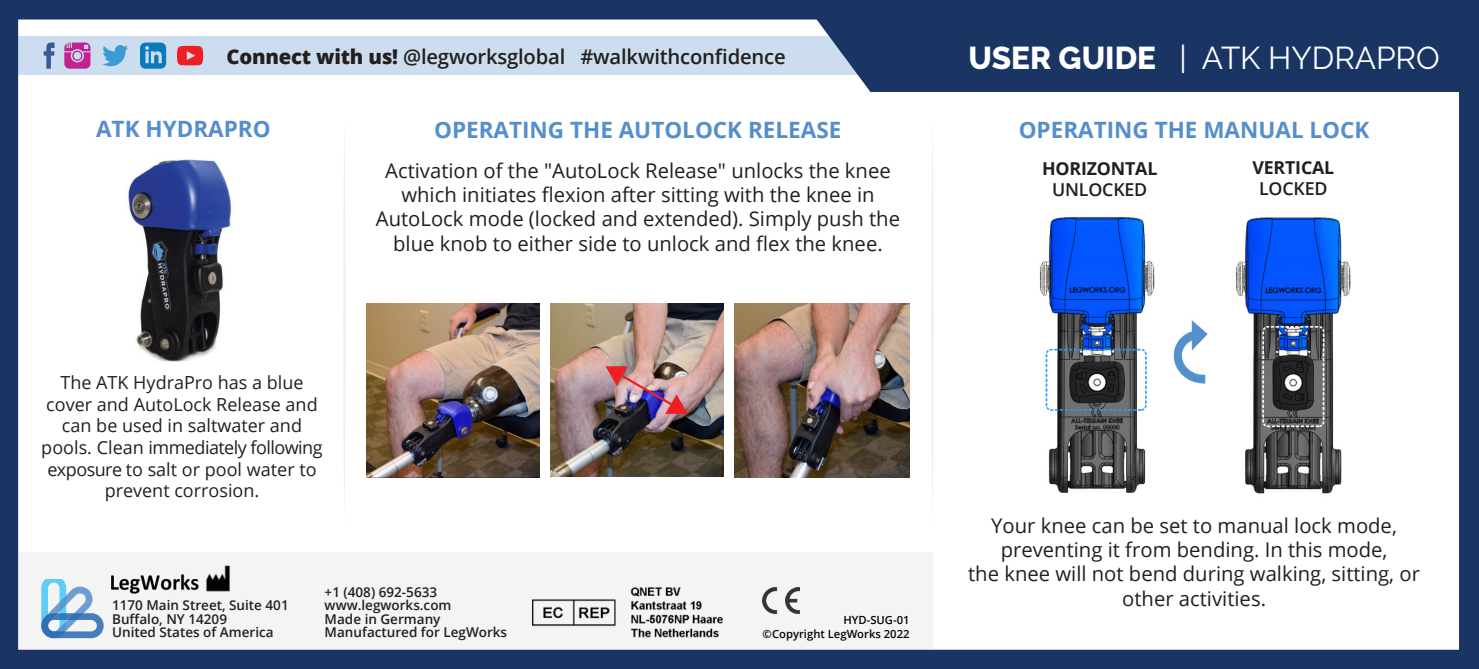
<style>
.page{position:relative;width:1479px;height:669px;background:#fff}
.page>*{position:absolute;margin:0;border:0;box-sizing:border-box;transform-origin:0 0}
.t1{font:31.5px "Raleway";color:#fff}
.t2{font:700 22.5px "Open Sans";color:#548fcb}
.t3{font:20.25px/24.3px "Open Sans";color:#231f20;text-align:center}
.t4{font:600 20.25px "Open Sans";letter-spacing:-.01em;color:#231f20}
.t5{font:18px/21.6px "Open Sans";color:#231f20;text-align:center}
.t6{font:700 17.78px "Open Sans";letter-spacing:-.01em;color:#231f20}
.t7{font:600 17.78px "Open Sans";letter-spacing:-.01em;color:#231f20}
.t8{font:600 13.5px/13.5px "Open Sans";color:#231f20}
.t9{font:600 11.25px/13.5px "Open Sans";color:#040503;text-align:right}
.s1{font-weight:800}
</style>
<div class="page">
<div style="left:0;top:0;width:1478px;height:668px;background:#1a3564"></div>
<div style="left:18px;top:20px;width:1440px;height:629px;background:#fff"></div>
<svg style="left:932px;top:144px;width:1px;height:356px"></svg>
<svg style="left:343px;top:144px;width:2px;height:356px"></svg>
<div style="left:18px;top:37px;width:907px;height:38px;background:#ccddef"></div>
<div style="left:810px;top:19px;width:648px;height:73px;background:#1a3564"></div>
<svg style="left:177px;top:46px;width:26px;height:19px"></svg>
<svg style="left:102px;top:45px;width:26px;height:21px"></svg>
<svg style="left:140px;top:43px;width:26px;height:26px"></svg>
<svg style="left:64px;top:43px;width:26px;height:26px"></svg>
<svg style="left:44px;top:43px;width:10px;height:26px"></svg>
<div style="left:18px;top:551px;width:914px;height:98px;background:#f4f4f4"></div>
<div style="left:41px;top:575px;width:25px;height:62px;border:7px solid #44c8f4;border-radius:9px"></div>
<svg style="left:41px;top:586px;width:52px;height:51px"></svg>
<div style="left:41px;top:613px;width:63px;height:24px;border:7px solid #2a68b3;border-radius:9px"></div>
<img style="left:532px;top:587px;width:190px;height:51px">
<img style="left:762px;top:587px;width:37px;height:26px">
<img style="left:112px;top:565px;width:118px;height:28px">
<img style="left:366px;top:303px;width:173px;height:173px">
<img style="left:551px;top:303px;width:173px;height:173px">
<img style="left:735px;top:303px;width:174px;height:174px">
<img style="left:1039px;top:216px;width:312px;height:278px">
<img style="left:128px;top:159px;width:104px;height:203px">
<img style="left:605px;top:366px;width:82px;height:47px">
<p class="t4" style="left:226px;top:42px;width:560px"><span class="s1">Connect with us!</span> @legworksglobal #walkwithconfidence</p>
<h1 class="t1" style="left:968px;top:39px;width:473px"><span class="s1">USER GUIDE</span> | ATK HYDRAPRO</h1>
<p class="t2" style="left:96px;top:113px;width:176px">ATK HYDRAPRO</p>
<p class="t2" style="left:434px;top:114px;width:409px">OPERATING THE AUTOLOCK RELEASE</p>
<p class="t2" style="left:1018px;top:114px;width:352px">OPERATING THE MANUAL LOCK</p>
<p class="t5" style="left:41px;top:371px;width:283px">The ATK HydraPro has a blue cover and AutoLock Release and can be used in saltwater and pools. Clean immediately following exposure to salt or pool water to prevent corrosion.</p>
<p class="t3" style="left:376px;top:157px;width:525px">Activation of the "AutoLock Release" unlocks the knee which initiates flexion after sitting with the knee in AutoLock mode (locked and extended). Simply push the blue knob to either side to unlock and flex the knee.</p>
<p class="t8" style="left:112px;top:598px;width:178px">1170 Main Street, Suite 401<br>Buffalo, NY 14209<br>United States of America</p>
<p class="t8" style="left:324px;top:584px;width:184px">+1 (408) 692-5633 www.legworks.com<br>Made in Germany<br>Manufactured for LegWorks</p>
<p class="t9" style="left:762px;top:612px;width:148px">HYD-SUG-01<br>©Copyright LegWorks 2022</p>
<p class="t6" style="left:1041px;top:156px;width:117px">HORIZONTAL</p>
<p class="t7" style="left:1052px;top:177px;width:97px">UNLOCKED</p>
<p class="t6" style="left:1252px;top:155px;width:83px">VERTICAL</p>
<p class="t7" style="left:1259px;top:176px;width:70px">LOCKED</p>
<p class="t3" style="left:968px;top:512px;width:453px">Your knee can be set to manual lock mode, preventing it from bending. In this mode,<br>the knee will not bend during walking, sitting, or other activities.</p>
</div>
